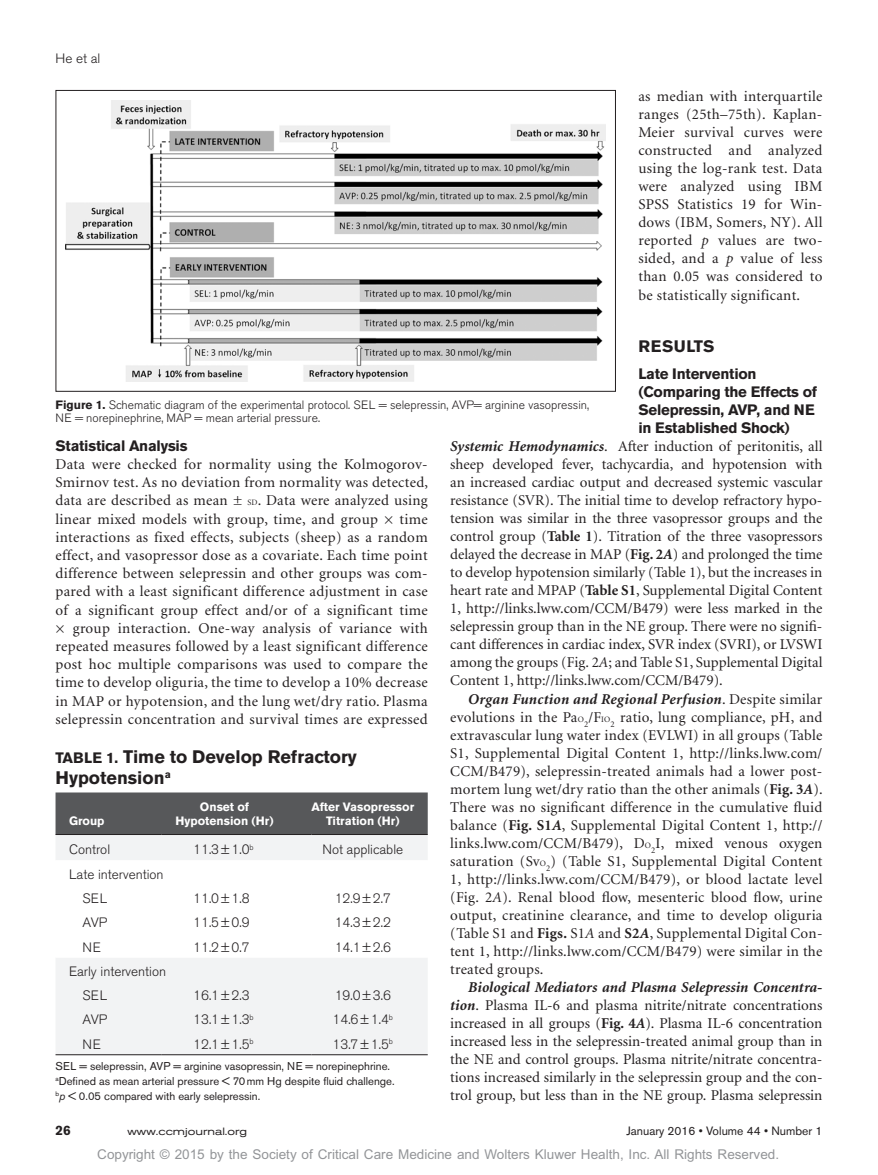
<style>
.page{position:relative;width:878px;height:1175px;background:#fff}
.page>*{position:absolute;margin:0;border:0;box-sizing:border-box;transform-origin:0 0}
.t1{font:700 18px/21px "Akzidenz Grotesk BE";color:#231f20}
.t2{font:700 16.5px "Akzidenz Grotesk BE";letter-spacing:.03em;color:#231f20}
.t3{font:15px/18px "Minion";letter-spacing:.015em;color:#231f20;text-align:justify}
.t4{font:700 15px/18px "Akzidenz Grotesk BE";letter-spacing:-.015em;color:#231f20}
.t5{font:300 13.5px/24.3px "Akzidenz Grotesk BE";color:#231f20}
.t6{font:13.5px "Arial MT Std";color:#939598}
.t7{font:700 13.5px "Akzidenz Grotesk BE";color:#231f20}
.t8{font:300 12px/13.5px "Akzidenz Grotesk BE";color:#231f20}
.t9{font:700 12px/13.5px "Akzidenz Grotesk BE";color:#fff;text-align:center}
.t10{font:12px "Akzidenz Grotesk BE";color:#231f20}
.t11{font:11.25px/15px "Akzidenz Grotesk BE";color:#231f20}
.t12{font:expanded 10.5px "Akzidenz Grotesk BE";color:#231f20}
.s1{font-style:italic}
.s2{font-weight:700;font-style:italic}
.s3{font-weight:700}
.s4{font-size:8.25px}
.s5{font-size:15px}
</style>
<div class="page">
<svg style="left:55px;top:90px;width:561px;height:302px"></svg>
<div style="left:56px;top:792px;width:372px;height:42px;background:#57585a"></div>
<div style="left:56px;top:834px;width:372px;height:220px;background:#f2f3f4"></div>
<svg style="left:56px;top:860px;width:372px;height:97px"></svg>
<hr style="left:56px;top:834px;width:106px;height:1px;background:#231f20">
<hr style="left:162px;top:834px;width:149px;height:1px;background:#231f20">
<hr style="left:311px;top:834px;width:116px;height:1px;background:#231f20">
<hr style="left:56px;top:1054px;width:106px;height:1px;background:#231f20">
<hr style="left:162px;top:1054px;width:149px;height:1px;background:#231f20">
<hr style="left:311px;top:1054px;width:116px;height:1px;background:#231f20">
<p class="t5" style="left:56px;top:47px;width:46px">He et al</p>
<p class="t3" style="left:638px;top:88px;width:185px">as median with interquartile ranges (25th–75th). Kaplan-Meier survival curves were constructed and analyzed using the log-rank test. Data were analyzed using IBM SPSS Statistics 19 for Win&shy;dows (IBM, Somers, NY). All reported <span class="s1">p</span> values are two&shy;sided, and a <span class="s1">p</span> value of less than 0.05 was considered to be statistically significant.</p>
<p class="t2" style="left:638px;top:337px;width:78px">RESULTS</p>
<p class="t4" style="left:638px;top:365px;width:180px">Late Intervention (Comparing the Effects of<br>Selepressin, AVP, and NE in Established Shock)</p>
<p class="t3" style="left:450px;top:438px;width:374px"><span class="s2">Systemic Hemodynamics</span>. After induction of peritonitis, all sheep developed fever, tachycardia, and hypotension with an increased cardiac output and decreased systemic vascular resistance (SVR). The initial time to develop refractory hypo&shy;tension was similar in the three vasopressor groups and the control group (<span class="s3">Table 1</span>). Titration of the three vasopressors delayed the decrease in MAP (<span class="s3">Fig. 2</span><span class="s2">A</span>) and prolonged the time to develop hypotension similarly (Table 1), but the increases in heart rate and MPAP (<span class="s3">Table S1</span>, Supplemental Digital Content 1, http://links.lww.com/CCM/B479) were less marked in the selepressin group than in the NE group. There were no signifi&shy;cant differences in cardiac index, SVR index (SVRI), or LVSWI among the groups (Fig. 2<span class="s1">A</span>; and Table S1, Supplemental Digital Content 1, http://links.lww.com/CCM/B479).</p>
<p class="t3" style="left:450px;top:690px;width:374px;text-indent:18px"><span class="s2">Organ Function and Regional Perfusion</span>. Despite similar evolutions in the Pa<span class="s4">o</span><sub>2</sub>/F<span class="s4">io</span><sub>2</sub> ratio, lung compliance, pH, and extravascular lung water index (EVLWI) in all groups (Table S1, Supplemental Digital Content 1, http://links.lww.com/ CCM/B479), selepressin-treated animals had a lower post&shy;mortem lung wet/dry ratio than the other animals (<span class="s3">Fig. 3</span><span class="s2">A</span>).<br>There was no significant difference in the cumulative fluid balance (<span class="s3">Fig. S1</span><span class="s2">A</span>, Supplemental Digital Content 1, http:// links.lww.com/CCM/B479), D<span class="s4">o</span><sub>2</sub>I, mixed venous oxygen saturation (Sv<span class="s4">o</span><sub>2</sub>) (Table S1, Supplemental Digital Content 1, http://links.lww.com/CCM/B479), or blood lactate level (Fig. 2<span class="s1">A</span>). Renal blood flow, mesenteric blood flow, urine output, creatinine clearance, and time to develop oliguria (Table S1 and <span class="s3">Figs.</span> S1<span class="s1">A</span> and <span class="s3">S2</span><span class="s2">A</span>, Supplemental Digital Con&shy;tent 1, http://links.lww.com/CCM/B479) were similar in the treated groups.</p>
<p class="t3" style="left:450px;top:978px;width:374px;text-indent:18px"><span class="s2">Biological Mediators and Plasma Selepressin Concentra&shy;tion</span>. Plasma IL-6 and plasma nitrite/nitrate concentrations increased in all groups (<span class="s3">Fig. 4</span><span class="s2">A</span>). Plasma IL-6 concentration increased less in the selepressin-treated animal group than in the NE and control groups. Plasma nitrite/nitrate concentra&shy;tions increased similarly in the selepressin group and the con&shy;trol group, but less than in the NE group. Plasma selepressin</p>
<p class="t8" style="left:56px;top:398px;width:535px"><span class="s3">Figure 1.</span> Schematic diagram of the experimental protocol. SEL = selepressin, AVP= arginine vasopressin,<br>NE = norepinephrine, MAP = mean arterial pressure.</p>
<p class="t4" style="left:56px;top:436px;width:134px">Statistical Analysis</p>
<p class="t3" style="left:55px;top:455px;width:374px">Data were checked for normality using the Kolmogorov-Smirnov test. As no deviation from normality was detected, data are described as mean ± <span class="s4">sd</span> . Data were analyzed using linear mixed models with group, time, and group × time interactions as fixed effects, subjects (sheep) as a random effect, and vasopressor dose as a covariate. Each time point difference between selepressin and other groups was com&shy;pared with a least significant difference adjustment in case of a significant group effect and/or of a significant time × group interaction. One-way analysis of variance with repeated measures followed by a least significant difference post hoc multiple comparisons was used to compare the time to develop oliguria, the time to develop a 10% decrease in MAP or hypotension, and the lung wet/dry ratio. Plasma selepressin concentration and survival times are expressed</p>
<p class="t1" style="left:55px;top:746px;width:303px"><span class="s5">Table 1.</span> Time to Develop Refractory<br>Hypotension<sup>a</sup></p>
<p class="t9" style="left:69px;top:814px;width:37px">Group</p>
<p class="t9" style="left:175px;top:800px;width:99px">Onset of<br>Hypotension (Hr)</p>
<p class="t9" style="left:311px;top:800px;width:104px">After Vasopressor<br>Titration (Hr)</p>
<p class="t5" style="left:69px;top:837px;width:43px">Control</p>
<p class="t5" style="left:193px;top:837px;width:62px">11.3±1.0<sup>b</sup></p>
<p class="t5" style="left:322px;top:837px;width:82px">Not applicable</p>
<p class="t5" style="left:83px;top:862px;width:83px;text-indent:-14px">Late intervention<br>SEL</p>
<p class="t5" style="left:193px;top:886px;width:58px">11.0±1.8</p>
<p class="t5" style="left:335px;top:886px;width:58px">12.9±2.7</p>
<p class="t5" style="left:83px;top:910px;width:26px">AVP</p>
<p class="t5" style="left:193px;top:910px;width:58px">11.5±0.9</p>
<p class="t5" style="left:335px;top:910px;width:58px">14.3±2.2</p>
<p class="t5" style="left:83px;top:935px;width:20px">NE</p>
<p class="t5" style="left:193px;top:935px;width:58px">11.2±0.7</p>
<p class="t5" style="left:335px;top:935px;width:58px">14.1±2.6</p>
<p class="t5" style="left:83px;top:959px;width:85px;text-indent:-14px">Early intervention<br>SEL</p>
<p class="t5" style="left:193px;top:983px;width:58px">16.1±2.3</p>
<p class="t5" style="left:335px;top:983px;width:58px">19.0±3.6</p>
<p class="t5" style="left:83px;top:1008px;width:26px">AVP</p>
<p class="t5" style="left:193px;top:1008px;width:62px">13.1±1.3<sup>b</sup></p>
<p class="t5" style="left:332px;top:1007px;width:62px">14.6±1.4<sup>b</sup></p>
<p class="t5" style="left:83px;top:1032px;width:20px">NE</p>
<p class="t5" style="left:193px;top:1032px;width:62px">12.1±1.5<sup>b</sup></p>
<p class="t5" style="left:332px;top:1032px;width:62px">13.7±1.5<sup>b</sup></p>
<p class="t11" style="left:56px;top:1058px;width:340px">SEL = selepressin, AVP = arginine vasopressin, NE = norepinephrine. <sup>a</sup>Defined as mean arterial pressure &lt; 70mm Hg despite fluid challenge. <sup>b</sup><span class="s1">p</span> &lt; 0.05 compared with early selepressin.</p>
<p class="t7" style="left:56px;top:1122px;width:17px">26</p>
<p class="t12" style="left:128px;top:1125px;width:121px">www.ccmjournal.org</p>
<p class="t10" style="left:626px;top:1123px;width:197px">January 2016 • Volume 44 • Number 1</p>
<p class="t6" style="left:97px;top:1146px;width:683px">Copyright © 2015 by the Society of Critical Care Medicine and Wolters Kluwer Health, Inc. All Rights Reserved.</p>
</div>
